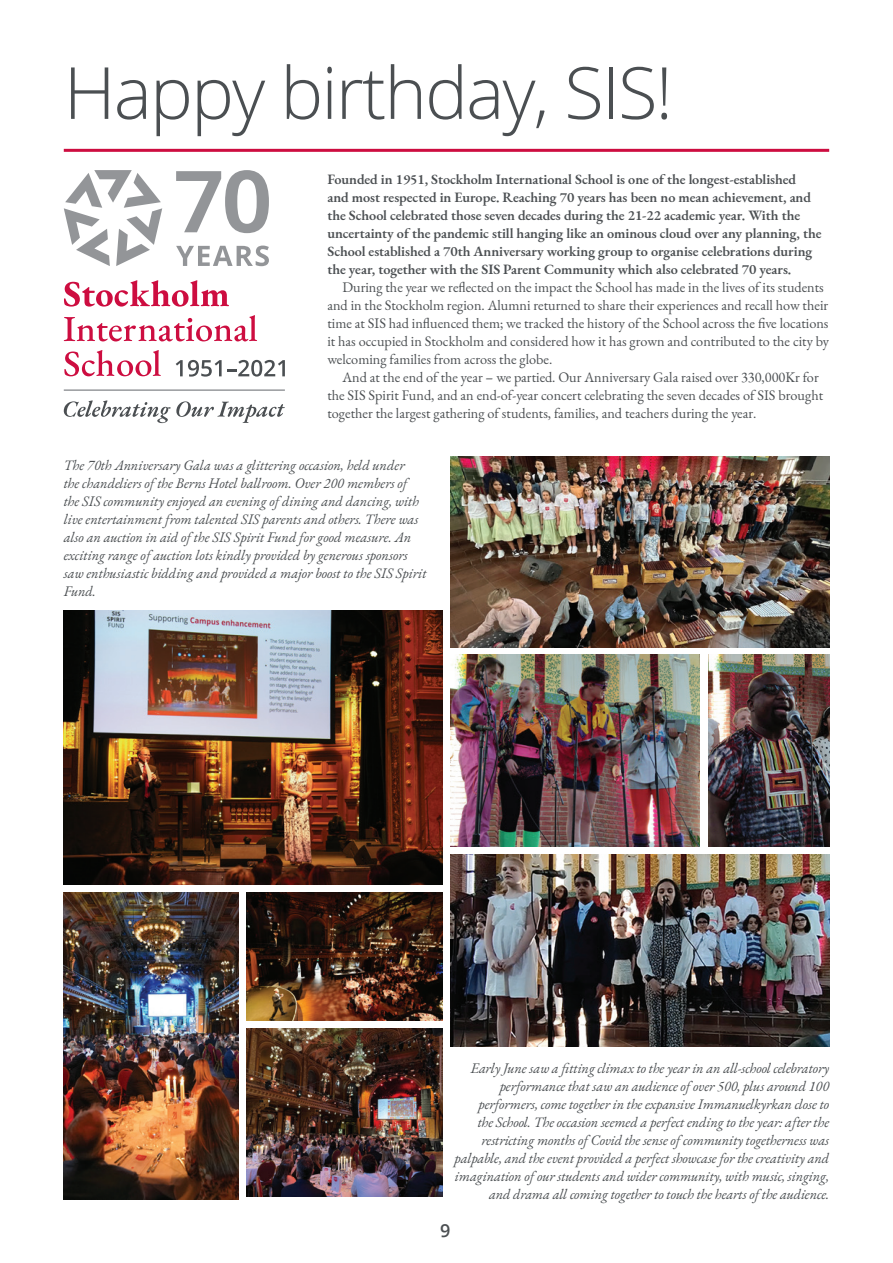
<style>
.page{position:relative;width:893px;height:1263px;background:#fff}
.page>*{position:absolute;margin:0;border:0;box-sizing:border-box;transform-origin:0 0}
.t1{font:300 72px "Open Sans";letter-spacing:-.025em;color:#4b4f52}
.t2{font:600 18px "Open Sans";color:#4b4f52}
.t3{font:italic 14.25px/18px "EB Garamond";letter-spacing:-.005em;color:#4b4f52}
.t4{font:14.25px/18px "EB Garamond";color:#4b4f52}
.t5{font:600 14.25px/18px "EB Garamond";letter-spacing:-.005em;color:#4b4f52}
</style>
<div class="page">
<hr style="left:64px;top:149px;width:765px;height:3px;background:#cd0d40">
<svg style="left:64px;top:400px;width:221px;height:23px"></svg>
<svg style="left:64px;top:350px;width:97px;height:26px"></svg>
<svg style="left:64px;top:315px;width:193px;height:26px"></svg>
<svg style="left:64px;top:280px;width:165px;height:27px"></svg>
<svg style="left:64px;top:170px;width:98px;height:96px"></svg>
<svg style="left:176px;top:170px;width:93px;height:63px"></svg>
<svg style="left:176px;top:246px;width:93px;height:20px"></svg>
<svg style="left:176px;top:360px;width:109px;height:17px"></svg>
<hr style="left:64px;top:389px;width:221px;height:2px;background:#939598">
<img style="left:451px;top:456px;width:378px;height:191px">
<img style="left:451px;top:855px;width:378px;height:191px">
<img style="left:708px;top:655px;width:121px;height:191px">
<img style="left:451px;top:655px;width:248px;height:191px">
<img style="left:64px;top:611px;width:378px;height:273px">
<img style="left:64px;top:892px;width:174px;height:307px">
<img style="left:247px;top:1029px;width:195px;height:167px">
<img style="left:247px;top:892px;width:195px;height:128px">
<h1 class="t1" style="left:64px;top:43px;width:611px">Happy birthday, SIS!</h1>
<p class="t5" style="left:327px;top:170px;width:496px">Founded in 1951, Stockholm International School is one of the longest-established<br>and most respected in Europe. Reaching 70 years has been no mean achievement, and the School celebrated those seven decades during the 21-22 academic year. With the uncertainty of the pandemic still hanging like an ominous cloud over any planning, the School established a 70th Anniversary working group to organise celebrations during the year, together with the SIS Parent Community which also celebrated 70 years.</p>
<p class="t4" style="left:327px;top:279px;width:503px;text-indent:15px">During the year we reflected on the impact the School has made in the lives of its students and in the Stockholm region. Alumni returned to share their experiences and recall how their time at SIS had influenced them; we tracked the history of the School across the five locations it has occupied in Stockholm and considered how it has grown and contributed to the city by welcoming families from across the globe.</p>
<p class="t4" style="left:327px;top:369px;width:497px;text-indent:15px">And at the end of the year – we partied. Our Anniversary Gala raised over 330,000Kr for the SIS Spirit Fund, and an end-of-year concert celebrating the seven decades of SIS brought together the largest gathering of students, families, and teachers during the year.</p>
<p class="t3" style="left:64px;top:457px;width:364px">The 70th Anniversary Gala was a glittering occasion, held under<br>the chandeliers of the Berns Hotel ballroom. Over 200 members of the SIS community enjoyed an evening of dining and dancing, with live entertainment from talented SIS parents and others. There was also an auction in aid of the SIS Spirit Fund for good measure. An exciting range of auction lots kindly provided by generous sponsors saw enthusiastic bidding and provided a major boost to the SIS Spirit Fund.</p>
<p class="t3" style="left:455px;top:1059px;width:376px;text-align:right">Early June saw a fitting climax to the year in an all-school celebratory performance that saw an audience of over 500, plus around 100 performers, come together in the expansive Immanuelkyrkan close to<br>the School. The occasion seemed a perfect ending to the year: after the restricting months of Covid the sense of community togetherness was palpable, and the event provided a perfect showcase for the creativity and imagination of our students and wider community, with music, singing, and drama all coming together to touch the hearts of the audience.</p>
<p class="t2" style="left:440px;top:1218px;width:12px">9</p>
</div>
